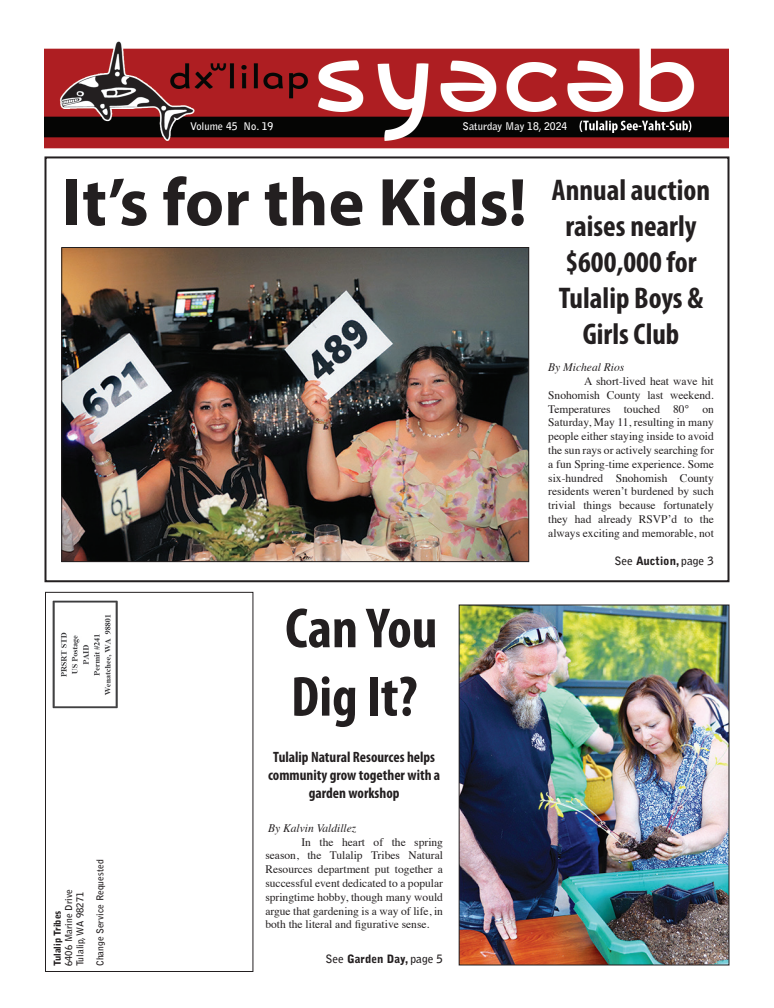
<style>
.page{position:relative;width:774px;height:1008px;background:#fff}
.page>*{position:absolute;margin:0;border:0;box-sizing:border-box;transform-origin:0 0}
.t1{font:700 68px "Myriad Pro";color:#231f20}
.t2{font:700 condensed 57px/68.4px "Myriad Pro";color:#231f20}
.t3{font:700 condensed 30px/36px "Myriad Pro";color:#231f20;text-align:center}
.t4{font:700 condensed 15px/18px "Myriad Pro";color:#231f20;text-align:center}
.t5{font:11.5px/13.8px "Times";color:#231f20;text-align:justify}
.t6{font:italic 11.5px "Times";color:#231f20}
.t7{font:900 11.5px "Bell Gothic Std";color:#231f20}
.t8{font:700 11.5px "Bell Gothic Std";color:#231f20}
.t9{font:700 10.5px "Bell Gothic Std";color:#fff}
.t10{font:700 9.5px/11.4px "Bell Gothic Std";color:#231f20}
.t11{font:900 9.5px "Bell Gothic Std";color:#231f20}
.s1{font-weight:700}
.s2{font-weight:900}
</style>
<div class="page">
<img style="left:44px;top:41px;width:685px;height:108px">
<div style="left:45px;top:592px;width:208px;height:380px;border:1px solid #231f20"></div>
<img style="left:52px;top:600px;width:66px;height:109px">
<img style="left:63px;top:249px;width:464px;height:311px">
<div style="left:61px;top:247px;width:468px;height:315px;border:1px solid #231f20"></div>
<div style="left:44px;top:156px;width:686px;height:426px;border:2px solid #231f20"></div>
<img style="left:461px;top:606px;width:267px;height:358px">
<div style="left:459px;top:604px;width:271px;height:362px;border:1px solid #231f20"></div>
<p class="t9" style="left:190px;top:120px;width:85px">Volume 45 No. 19</p>
<p class="t9" style="left:463px;top:120px;width:106px">Saturday May 18, 2024</p>
<h1 class="t1" style="left:62px;top:158px;width:466px">It’s for the Kids!</h1>
<p class="t10" style="left:63px;top:966px;width:79px;rotate:-90deg">6406 Marine Drive<br>Tulalip, WA 98271</p>
<p class="t11" style="left:52px;top:966px;width:57px;rotate:-90deg">Tulalip Tribes</p>
<p class="t10" style="left:94px;top:966px;width:108px;rotate:-90deg">Change Service Requested</p>
<h2 class="t2" style="left:285px;top:593px;width:154px">Can You<br>Dig It?</h2>
<h3 class="t4" style="left:268px;top:748px;width:174px">Tulalip Natural Resources helps community grow together with a garden workshop</h3>
<p class="t6" style="left:268px;top:818px;width:90px">By Kalvin Valdillez</p>
<p class="t5" style="left:265px;top:834px;width:179px;text-indent:36px">In the heart of the spring season, the Tulalip Tribes Natural Resources department put together a successful event dedicated to a popular springtime hobby, though many would argue that gardening is a way of life, in both the literal and figurative sense.</p>
<p class="t7" style="left:326px;top:952px;width:119px"><span class="s1">See</span> Garden Day, <span class="s1">page 5</span></p>
<h3 class="t3" style="left:552px;top:171px;width:160px">Annual auction raises nearly $600,000 for<br>Tulalip Boys &amp;<br>Girls Club</h3>
<p class="t6" style="left:548px;top:357px;width:78px">By Micheal Rios</p>
<p class="t5" style="left:548px;top:373px;width:167px;text-indent:36px">A short-lived heat wave hit Snohomish County last weekend.<br>Temperatures touched 80° on Saturday, May 11, resulting in many people either staying inside to avoid the sun rays or actively searching for a fun Spring-time experience. Some six-hundred Snohomish County residents weren’t burdened by such trivial things because fortunately they had already RSVP’d to the always exciting and memorable, not</p>
<p class="t8" style="left:614px;top:554px;width:101px">See <span class="s2">Auction,</span> page 3</p>
</div>
